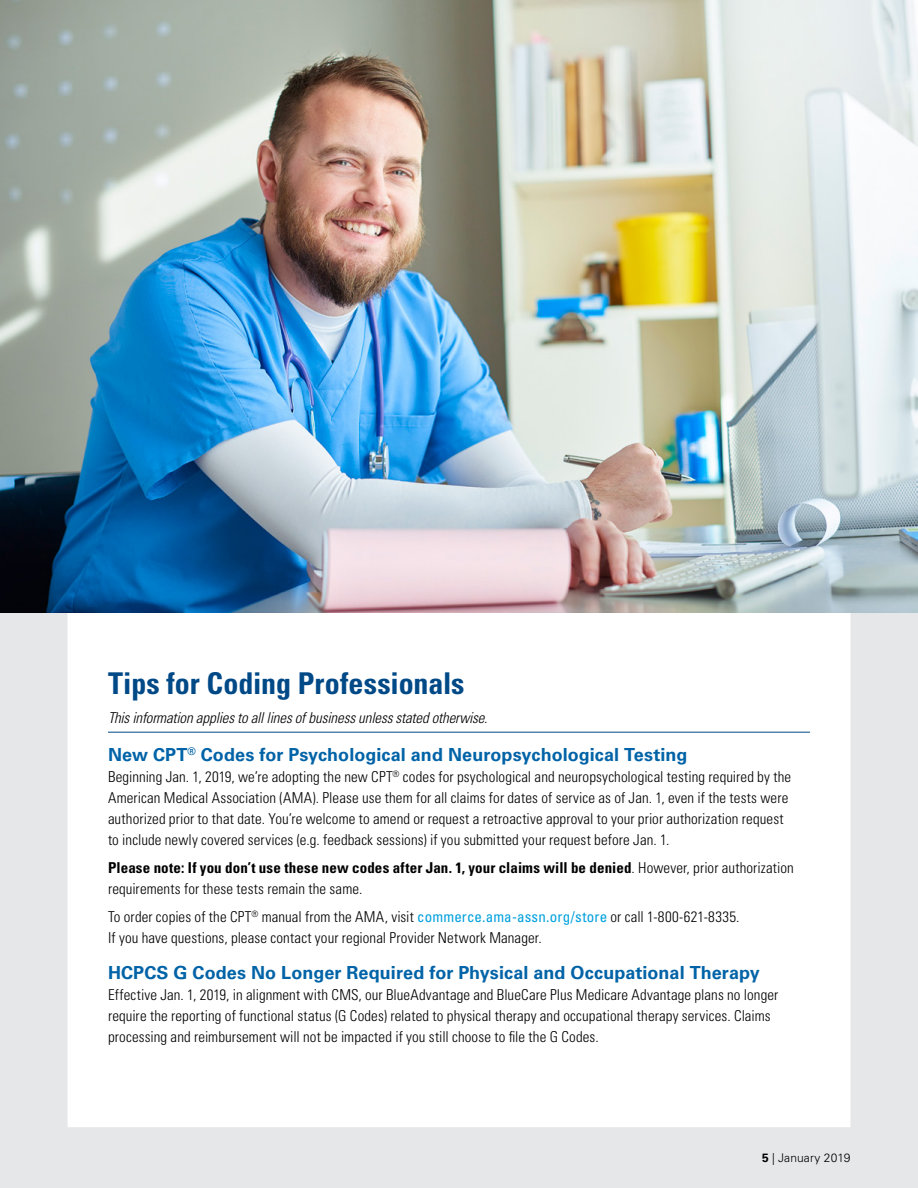
<style>
.page{position:relative;width:918px;height:1188px;background:#fff}
.page>*{position:absolute;margin:0;border:0;box-sizing:border-box;transform-origin:0 0}
.t1{font:700 condensed 30px "Univers LT Std";letter-spacing:-.005em;color:#004987}
.t2{font:700 18px "Univers LT Std";letter-spacing:.005em;color:#0063a7}
.t3{font:300 condensed 15px/21px "Univers LT Std";letter-spacing:.005em;color:#000}
.t4{font:700 condensed 15px/21px "Univers LT Std";letter-spacing:.01em;color:#000}
.t5{font:italic 300 condensed 15px "Univers LT Std";letter-spacing:-.01em;color:#000}
.t6{font:300 12px "Univers LT Std";letter-spacing:.005em;color:#000}
.s1{font-weight:300}
.s2{font-weight:400;color:#00a0dd}
.s3{font-weight:700}
</style>
<div class="page">
<svg style="left:0;top:612px;width:918px;height:576px"></svg>
<hr style="left:108px;top:732px;width:702px;height:1px;background:#004987">
<img style="left:0;top:0;width:918px;height:612px">
<h1 class="t1" style="left:108px;top:664px;width:358px">Tips for Coding Professionals</h1>
<p class="t5" style="left:108px;top:709px;width:381px">This information applies to all lines of business unless stated otherwise.</p>
<p class="t2" style="left:108px;top:744px;width:581px">New CPT<sup>®</sup> Codes for Psychological and Neuropsychological Testing</p>
<p class="t3" style="left:108px;top:766px;width:685px">Beginning Jan. 1, 2019, we’re adopting the new CPT<sup>®</sup> codes for psychological and neuropsychological testing required by the American Medical Association (AMA). Please use them for all claims for dates of service as of Jan. 1, even if the tests were authorized prior to that date. You’re welcome to amend or request a retroactive approval to your prior authorization request to include newly covered services (e.g. feedback sessions) if you submitted your request before Jan. 1.</p>
<p class="t4" style="left:108px;top:857px;width:687px">Please note: If you don’t use these new codes after Jan. 1, your claims will be denied<span class="s1">. However, prior authorization requirements for these tests remain the same.</span></p>
<p class="t3" style="left:108px;top:906px;width:633px">To order copies of the CPT<sup>®</sup> manual from the AMA, visit <span class="s2">commerce.ama-assn.org/store</span> or call 1-800-621-8335.<br>If you have questions, please contact your regional Provider Network Manager.</p>
<p class="t2" style="left:108px;top:962px;width:653px">HCPCS G Codes No Longer Required for Physical and Occupational Therapy</p>
<p class="t3" style="left:108px;top:984px;width:672px">Effective Jan. 1, 2019, in alignment with CMS, our BlueAdvantage and BlueCare Plus Medicare Advantage plans no longer require the reporting of functional status (G Codes) related to physical therapy and occupational therapy services. Claims processing and reimbursement will not be impacted if you still choose to file the G Codes.</p>
<p class="t6" style="left:762px;top:1151px;width:90px"><span class="s3">5</span> | January 2019</p>
</div>
